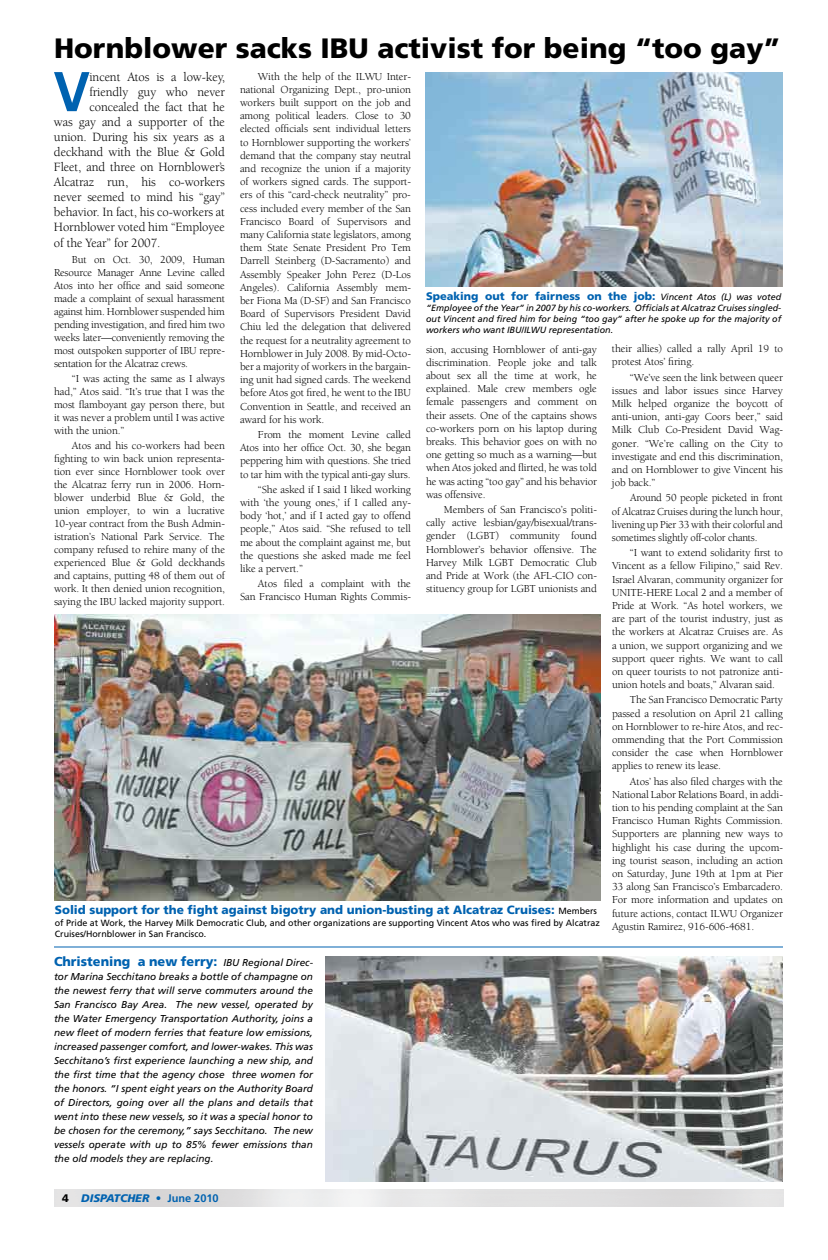
<style>
.page{position:relative;width:828px;height:1260px;background:#fff}
.page>*{position:absolute;margin:0;border:0;box-sizing:border-box;transform-origin:0 0}
.t1{font:700 56px "Frutiger";color:#0062b0}
.t2{font:900 28px "Frutiger";color:#000}
.t3{font:13px "Berkeley";letter-spacing:-.01em;color:#000}
.t4{font:900 13px "Frutiger";color:#0062b0}
.t5{font:900 12px "Frutiger";color:#0062b0}
.t6{font:11px/13.2px "Berkeley";letter-spacing:-.01em;color:#000;text-align:justify}
.t7{font:900 11px "Frutiger";color:#0062b0}
.t8{font:italic 900 11px "Frutiger";color:#0062b0}
.t9{font:italic 10px/14px "Frutiger";color:#000;text-align:justify}
.t10{font:italic 9px/11.3px "Frutiger";color:#000;text-align:justify}
.t11{font:9px/11.5px "Frutiger";color:#000}
.s1{font-weight:400;font-style:italic;font-size:9px;color:#000}
.s2{font-weight:400;font-size:9px;color:#000}
.s3{font-weight:400;font-style:italic;font-size:10px;color:#000}
.s4{font-style:normal;color:#000}
.s5{font-weight:700;font-style:normal}
</style>
<div class="page">
<img style="left:426px;top:73px;width:357px;height:214px">
<img style="left:55px;top:615px;width:546px;height:286px">
<img style="left:326px;top:956px;width:457px;height:226px">
<hr style="left:54px;top:946px;width:729px;height:1px;background:#0062b0">
<h2 class="t2" style="left:54px;top:31px;width:728px">Hornblower sacks IBU activist for being “too gay”</h2>
<h1 class="t1" style="left:53px;top:59px;width:38px">V</h1>
<p class="t3" style="left:89px;top:70px;width:137px">incent Atos is a low-key,</p>
<p class="t6" style="left:240px;top:70px;width:173px;text-indent:18px">With the help of the ILWU Inter&shy;national Organizing Dept., pro-union workers built support on the job and among political leaders. Close to 30 elected officials sent individual letters to Hornblower supporting the workers’ demand that the company stay neutral and recognize the union if a majority of workers signed cards. The support&shy;ers of this “card-check neutrality” pro&shy;cess included every member of the San Francisco Board of Supervisors and many California state legislators, among them State Senate President Pro Tem Darrell Steinberg (D-Sacramento) and Assembly Speaker John Perez (D-Los Angeles). California Assembly mem&shy;ber Fiona Ma (D-SF) and San Francisco Board of Supervisors President David Chiu led the delegation that delivered the request for a neutrality agreement to Hornblower in July 2008. By mid-Octo&shy;ber a majority of workers in the bargain&shy;ing unit had signed cards. The weekend before Atos got fired, he went to the IBU Convention in Seattle, and received an award for his work.</p>
<p class="t6" style="left:240px;top:428px;width:173px;text-indent:18px">From the moment Levine called Atos into her office Oct. 30, she began peppering him with questions. She tried to tar him with the typical anti-gay slurs.</p>
<p class="t6" style="left:240px;top:483px;width:173px;text-indent:18px">“She asked if I said I liked working with ‘the young ones,’ if I called any&shy;body ‘hot,’ and if I acted gay to offend people,” Atos said. “She refused to tell me about the complaint against me, but the questions she asked made me feel like a pervert.”</p>
<p class="t6" style="left:240px;top:577px;width:173px;text-align:right">Atos filed a complaint with the<br>San Francisco Human Rights Commis-</p>
<p class="t3" style="left:89px;top:85px;width:137px">friendly guy who never</p>
<p class="t3" style="left:89px;top:100px;width:137px">concealed the fact that he</p>
<p class="t3" style="left:54px;top:115px;width:172px">was gay and a supporter of the</p>
<p class="t3" style="left:54px;top:130px;width:173px">union. During his six years as a</p>
<p class="t3" style="left:54px;top:145px;width:172px">deckhand with the Blue &amp; Gold</p>
<p class="t3" style="left:54px;top:160px;width:172px">Fleet, and three on Hornblower’s</p>
<p class="t3" style="left:54px;top:175px;width:173px">Alcatraz run, his co-workers</p>
<p class="t3" style="left:54px;top:190px;width:172px">never seemed to mind his “gay”</p>
<p class="t3" style="left:54px;top:205px;width:173px">behavior. In fact, his co-workers at</p>
<p class="t3" style="left:54px;top:220px;width:172px">Hornblower voted him “Employee</p>
<p class="t3" style="left:54px;top:236px;width:108px">of the Year” for 2007.</p>
<p class="t6" style="left:54px;top:253px;width:173px;text-indent:18px">But on Oct. 30, 2009, Human Resource Manager Anne Levine called Atos into her office and said someone made a complaint of sexual harassment against him. Hornblower suspended him pending investigation, and fired him two weeks later—conveniently removing the most outspoken supporter of IBU repre&shy;sentation for the Alcatraz crews.</p>
<p class="t6" style="left:54px;top:372px;width:173px;text-indent:18px">“I was acting the same as I always had,” Atos said. “It’s true that I was the most flamboyant gay person there, but it was never a problem until I was active with the union.”</p>
<p class="t6" style="left:54px;top:439px;width:173px;text-indent:18px">Atos and his co-workers had been fighting to win back union representa&shy;tion ever since Hornblower took over the Alcatraz ferry run in 2006. Horn&shy;blower underbid Blue &amp; Gold, the union employer, to win a lucrative 10-year contract from the Bush Admin&shy;istration’s National Park Service. The company refused to rehire many of the experienced Blue &amp; Gold deckhands and captains, putting 48 of them out of work. It then denied union recognition, saying the IBU lacked majority support.</p>
<p class="t7" style="left:426px;top:289px;width:357px">Speaking out for fairness on the job: <span class="s1">Vincent Atos (L) was voted</span></p>
<p class="t10" style="left:426px;top:302px;width:357px">“Employee of the Year” in 2007 by his co-workers. Officials at Alcatraz Cruises singled&shy;out Vincent and fired him for being “too gay” after he spoke up for the majority of workers who want IBU/ILWU representation.</p>
<p class="t6" style="left:612px;top:342px;width:172px">their allies) called a rally April 19 to protest Atos’ firing.</p>
<p class="t6" style="left:612px;top:371px;width:173px;text-indent:18px">“We’ve seen the link between queer issues and labor issues since Harvey Milk helped organize the boycott of anti-union, anti-gay Coors beer,” said Milk Club Co-President David Wag&shy;goner. “We’re calling on the City to investigate and end this discrimination, and on Hornblower to give Vincent his job back.”</p>
<p class="t6" style="left:612px;top:492px;width:173px;text-indent:18px">Around 50 people picketed in front of Alcatraz Cruises during the lunch hour, livening up Pier 33 with their colorful and sometimes slightly off-color chants.</p>
<p class="t6" style="left:612px;top:546px;width:173px;text-indent:18px">“I want to extend solidarity first to Vincent as a fellow Filipino,” said Rev.<br>Israel Alvaran, community organizer for UNITE-HERE Local 2 and a member of Pride at Work. “As hotel workers, we are part of the tourist industry, just as the workers at Alcatraz Cruises are. As a union, we support organizing and we support queer rights. We want to call on queer tourists to not patronize anti&shy;union hotels and boats,” Alvaran said.</p>
<p class="t6" style="left:612px;top:694px;width:173px;text-indent:18px">The San Francisco Democratic Party passed a resolution on April 21 calling on Hornblower to re-hire Atos, and rec&shy;ommending that the Port Commission consider the case when Hornblower applies to renew its lease.</p>
<p class="t6" style="left:612px;top:775px;width:173px;text-indent:18px">Atos’ has also filed charges with the National Labor Relations Board, in addi&shy;tion to his pending complaint at the San Francisco Human Rights Commission.<br>Supporters are planning new ways to highlight his case during the upcom&shy;ing tourist season, including an action on Saturday, June 19th at 1pm at Pier 33 along San Francisco’s Embarcadero.<br>For more information and updates on future actions, contact ILWU Organizer Agustin Ramirez, 916-606-4681.</p>
<p class="t6" style="left:426px;top:343px;width:173px">sion, accusing Hornblower of anti-gay discrimination. People joke and talk about sex all the time at work, he explained. Male crew members ogle female passengers and comment on their assets. One of the captains shows co-workers porn on his laptop during breaks. This behavior goes on with no one getting so much as a warning—but when Atos joked and flirted, he was told he was acting “too gay” and his behavior was offensive.</p>
<p class="t6" style="left:426px;top:503px;width:173px;text-indent:18px">Members of San Francisco’s politi&shy;cally active lesbian/gay/bisexual/trans&shy;gender (LGBT) community found Hornblower’s behavior offensive. The Harvey Milk LGBT Democratic Club and Pride at Work (the AFL-CIO con&shy;stituency group for LGBT unionists and</p>
<p class="t5" style="left:55px;top:903px;width:544px">Solid support for the fight against bigotry and union-busting at Alcatraz Cruises: <span class="s2">Members</span></p>
<p class="t11" style="left:55px;top:917px;width:547px">of Pride at Work, the Harvey Milk Democratic Club, and other organizations are supporting Vincent Atos who was fired by Alcatraz<br>Cruises/Hornblower in San Francisco.</p>
<p class="t4" style="left:54px;top:954px;width:261px">Christening a new ferry: <span class="s3">IBU Regional Direc-</span></p>
<p class="t9" style="left:54px;top:970px;width:261px">tor Marina Secchitano breaks a bottle of champagne on the newest ferry that will serve commuters around the San Francisco Bay Area. The new vessel, operated by the Water Emergency Transportation Authority, joins a new fleet of modern ferries that feature low emissions, increased passenger comfort, and lower-wakes. This was Secchitano’s first experience launching a new ship, and the first time that the agency chose three women for the honors. “I spent eight years on the Authority Board of Directors, going over all the plans and details that went into these new vessels, so it was a special honor to be chosen for the ceremony,” says Secchitano. The new vessels operate with up to 85% fewer emissions than the old models they are replacing.</p>
<p class="t8" style="left:62px;top:1192px;width:158px"><span class="s4">4</span> DISPATCHER <span class="s5">• June 2010</span></p>
</div>
